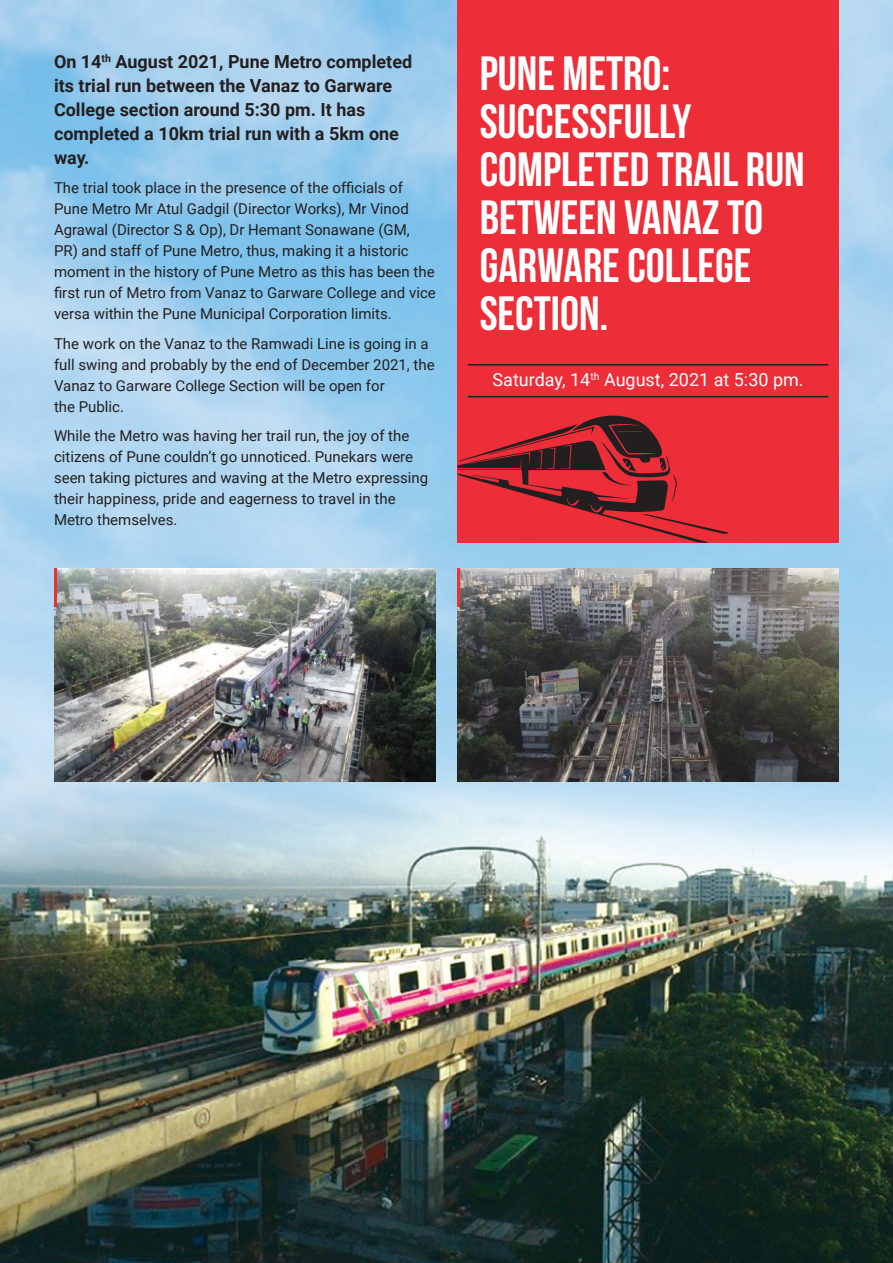
<style>
.page{position:relative;width:893px;height:1263px;background:#fff}
.page>*{position:absolute;margin:0;border:0;box-sizing:border-box;transform-origin:0 0}
.t1{font:48px/48px "Bebas Neue";color:#fff}
.t2{font:700 18px/24px "Roboto";color:#231f20}
.t3{font:18px "Roboto";color:#fff}
.t4{font:15px/21px "Roboto";color:#231f20}
</style>
<div class="page">
<img style="left:0;top:0;width:893px;height:1263px">
<img style="left:54px;top:568px;width:382px;height:213px">
<img style="left:457px;top:568px;width:382px;height:213px">
<div style="left:457px;top:0;width:382px;height:542px;background:#ed2d38"></div>
<hr style="left:468px;top:364px;width:360px;height:1px;background:#231f20">
<hr style="left:468px;top:396px;width:360px;height:1px;background:#231f20">
<svg style="left:457px;top:415px;width:271px;height:128px"></svg>
<hr style="left:54px;top:568px;width:3px;height:39px;background:#ee2d34">
<hr style="left:457px;top:568px;width:3px;height:39px;background:#ee2d34">
<p class="t2" style="left:54px;top:48px;width:360px">On 14<sup>th</sup> August 2021, Pune Metro completed its trial run between the Vanaz to Garware<br>College section around 5:30 pm. It has completed a 10km trial run with a 5km one way.</p>
<p class="t4" style="left:54px;top:177px;width:383px">The trial took place in the presence of the officials of Pune Metro Mr Atul Gadgil (Director Works), Mr Vinod Agrawal (Director S &amp; Op), Dr Hemant Sonawane (GM, PR) and staff of Pune Metro, thus, making it a historic moment in the history of Pune Metro as this has been the first run of Metro from Vanaz to Garware College and vice versa within the Pune Municipal Corporation limits.</p>
<p class="t4" style="left:54px;top:332px;width:382px">The work on the Vanaz to the Ramwadi Line is going in a full swing and probably by the end of December 2021, the Vanaz to Garware College Section will be open for<br>the Public.</p>
<p class="t4" style="left:54px;top:425px;width:376px">While the Metro was having her trail run, the joy of the citizens of Pune couldn’t go unnoticed. Punekars were seen taking pictures and waving at the Metro expressing their happiness, pride and eagerness to travel in the Metro themselves.</p>
<h1 class="t1" style="left:480px;top:49px;width:326px">PUNE METRO:<br>SUCCESSFULLY<br>COMPLETED TRAIL RUN<br>BETWEEN VANAZ TO<br>GARWARE COLLEGE<br>SECTION.</h1>
<p class="t3" style="left:493px;top:367px;width:313px">Saturday, 14<sup>th</sup> August, 2021 at 5:30 pm.</p>
</div>
